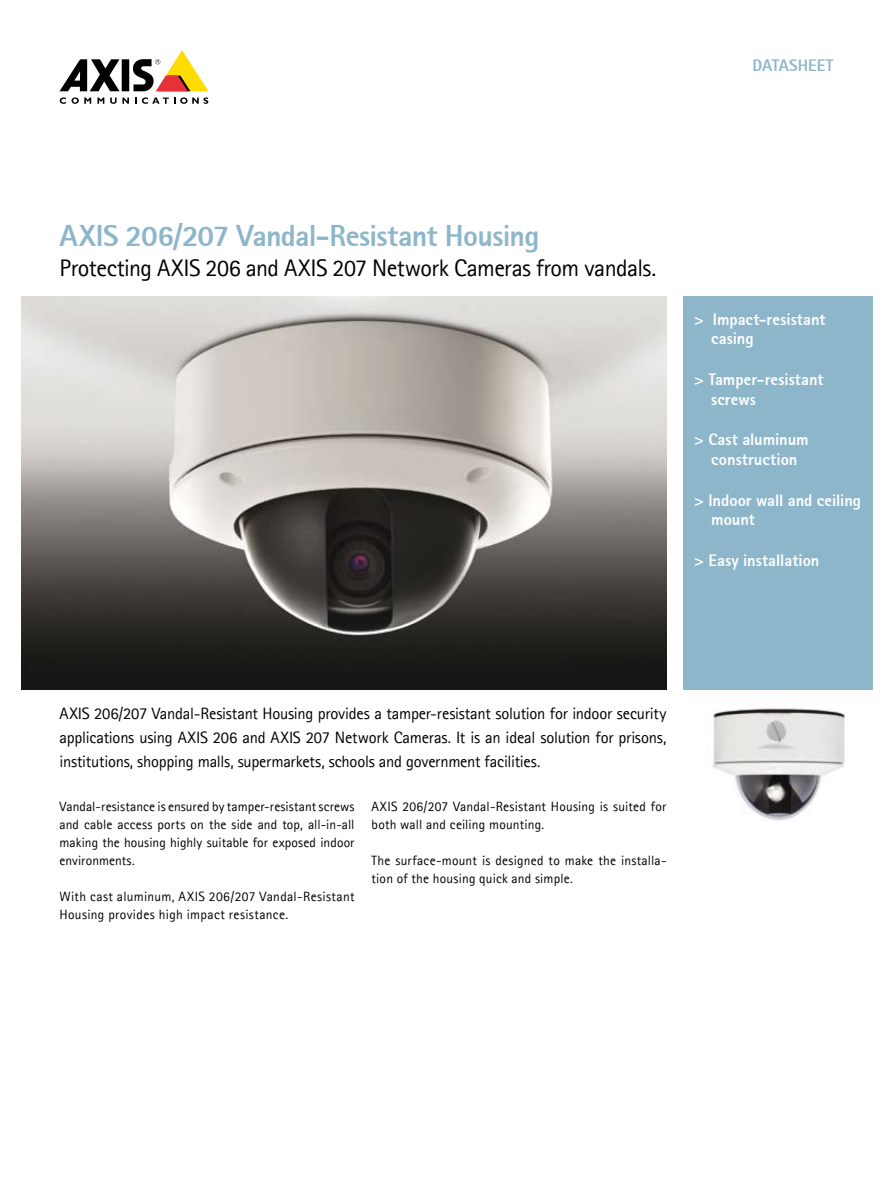
<style>
.page{position:relative;width:893px;height:1191px;background:#fff}
.page>*{position:absolute;margin:0;border:0;box-sizing:border-box;transform-origin:0 0}
.t1{font:800 30px "Agfa Rotis Sans Serif";letter-spacing:-.025em;color:#8db6cb}
.t2{font:24px "Agfa Rotis Sans Serif";letter-spacing:-.02em;color:#000}
.t3{font:16.5px/24px "Agfa Rotis Sans Serif";letter-spacing:-.015em;color:#000;text-align:justify}
.t4{font:800 16.5px/19.5px "Agfa Rotis Sans Serif";color:#fff}
.t5{font:800 16.5px "Agfa Rotis Sans Serif";color:#8db6cb}
.t6{font:13.5px/18px "Agfa Rotis Sans Serif";letter-spacing:.015em;color:#000}
</style>
<div class="page">
<div style="left:122px;top:59px;width:7px;height:32px;background:#000"></div>
<svg style="left:60px;top:59px;width:60px;height:32px"></svg>
<svg style="left:133px;top:50px;width:75px;height:41px"></svg>
<svg style="left:60px;top:97px;width:31px;height:7px"></svg>
<svg style="left:97px;top:98px;width:7px;height:6px"></svg>
<svg style="left:110px;top:98px;width:19px;height:6px"></svg>
<svg style="left:135px;top:97px;width:73px;height:7px"></svg>
<div style="left:684px;top:296px;width:189px;height:393px;background:#8db6cb"></div>
<img style="left:21px;top:296px;width:645px;height:393px">
<img style="left:712px;top:708px;width:133px;height:113px">
<p class="t5" style="left:753px;top:55px;width:82px">DATASHEET</p>
<h1 class="t1" style="left:60px;top:217px;width:481px">AXIS 206/207 Vandal-Resistant Housing</h1>
<h2 class="t2" style="left:60px;top:254px;width:598px">Protecting AXIS 206 and AXIS 207 Network Cameras from vandals.</h2>
<p class="t4" style="left:711px;top:309px;width:116px;text-indent:-17px">&gt; Impact-resistant casing</p>
<p class="t4" style="left:711px;top:369px;width:114px;text-indent:-17px">&gt; Tamper-resistant screws</p>
<p class="t4" style="left:694px;top:430px;width:116px;text-align:center">&gt; Cast aluminum construction</p>
<p class="t4" style="left:711px;top:490px;width:152px;text-indent:-17px">&gt; Indoor wall and ceiling mount</p>
<p class="t4" style="left:694px;top:550px;width:127px">&gt; Easy installation</p>
<p class="t3" style="left:60px;top:701px;width:608px">AXIS 206/207 Vandal-Resistant Housing provides a tamper-resistant solution for indoor security applications using AXIS 206 and AXIS 207 Network Cameras. It is an ideal solution for prisons, institutions, shopping malls, supermarkets, schools and government facilities.</p>
<p class="t6" style="left:60px;top:797px;width:296px;text-align:justify">Vandal-resistance is ensured by tamper-resistant screws and cable access ports on the side and top, all-in-all making the housing highly suitable for exposed indoor environments.</p>
<p class="t6" style="left:60px;top:886px;width:296px">With cast aluminum, AXIS 206/207 Vandal-Resistant<br>Housing provides high impact resistance.</p>
<p class="t6" style="left:372px;top:797px;width:296px">AXIS 206/207 Vandal-Resistant Housing is suited for both wall and ceiling mounting.</p>
<p class="t6" style="left:372px;top:851px;width:296px">The surface-mount is designed to make the installa&shy;tion of the housing quick and simple.</p>
</div>
